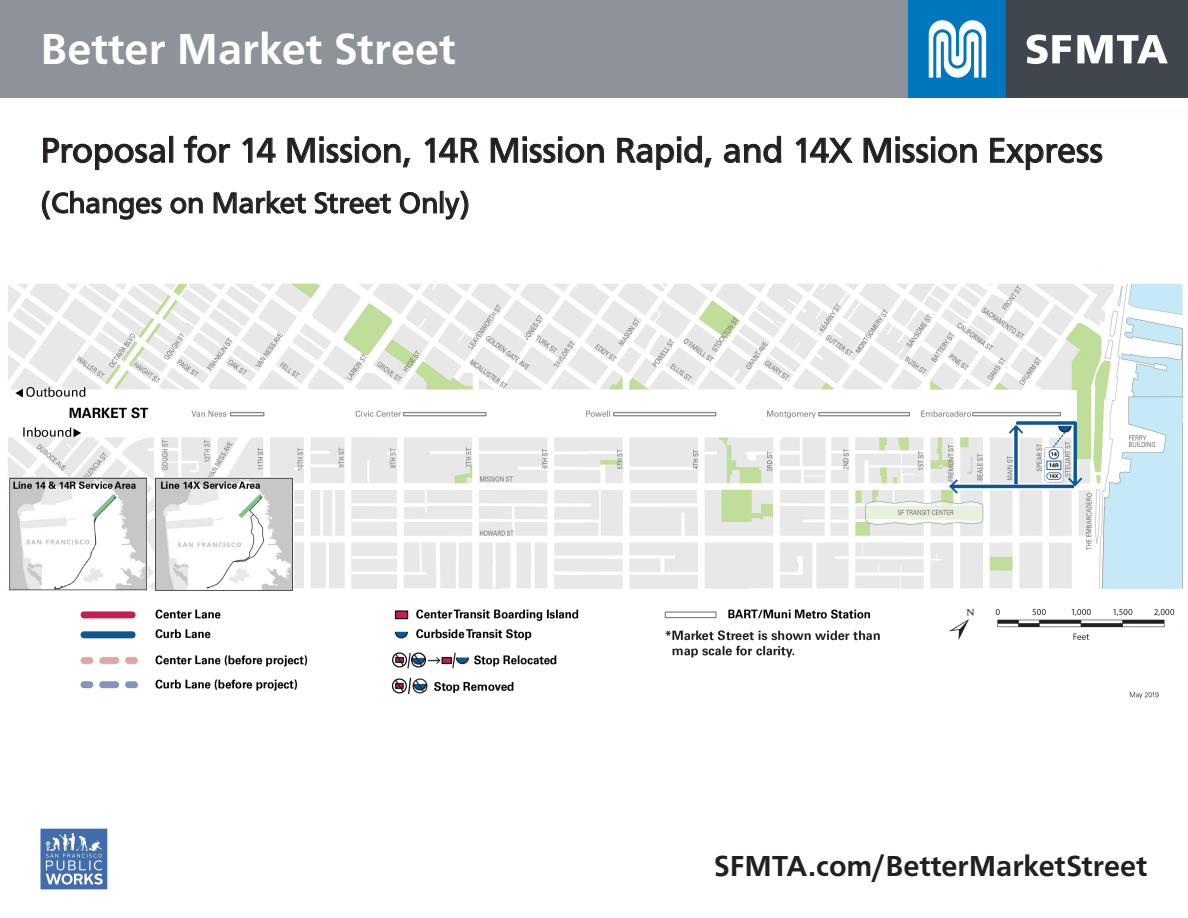
<style>
.page{position:relative;width:1188px;height:918px;background:#fff}
.page>*{position:absolute;margin:0;border:0;box-sizing:border-box;transform-origin:0 0}
.t1{font:700 45px "Graphein Pro";color:#fff}
.t2{font:36px "Graphein Pro";color:#231f20}
.t3{font:700 30px "Graphein Pro";color:#231f20}
.t4{font:30px "Graphein Pro";color:#231f20}
</style>
<div class="page">
<svg style="left:43px;top:138px;width:122px;height:32px"></svg>
<svg style="left:184px;top:136px;width:46px;height:28px"></svg>
<svg style="left:242px;top:138px;width:34px;height:25px"></svg>
<svg style="left:287px;top:137px;width:123px;height:31px"></svg>
<svg style="left:424px;top:138px;width:55px;height:25px"></svg>
<svg style="left:490px;top:137px;width:114px;height:27px"></svg>
<svg style="left:617px;top:136px;width:95px;height:34px"></svg>
<svg style="left:724px;top:136px;width:58px;height:27px"></svg>
<svg style="left:795px;top:138px;width:58px;height:25px"></svg>
<svg style="left:863px;top:137px;width:114px;height:27px"></svg>
<svg style="left:990px;top:138px;width:113px;height:32px"></svg>
<svg style="left:42px;top:191px;width:120px;height:29px"></svg>
<svg style="left:170px;top:197px;width:33px;height:17px"></svg>
<svg style="left:213px;top:191px;width:93px;height:23px"></svg>
<svg style="left:314px;top:192px;width:77px;height:22px"></svg>
<svg style="left:400px;top:192px;width:37px;height:22px"></svg>
<div style="left:440px;top:191px;width:3px;height:22px;border:1px solid #231f20"></div>
<svg style="left:445px;top:191px;width:24px;height:29px"></svg>
<img style="left:8px;top:283px;width:1175px;height:416px">
<div style="left:0;top:0;width:909px;height:98px;background:#8e9299"></div>
<div style="left:909px;top:0;width:279px;height:98px;background:#0076be"></div>
<svg style="left:929px;top:20px;width:57px;height:58px"></svg>
<div style="left:1006px;top:0;width:182px;height:98px;background:#3f464d"></div>
<svg style="left:1027px;top:34px;width:44px;height:30px"></svg>
<svg style="left:1077px;top:35px;width:91px;height:28px"></svg>
<svg style="left:41px;top:829px;width:66px;height:60px;background:#6788bb"></svg>
<p class="t1" style="left:40px;top:23px;width:417px">Better Market Street</p>
<p class="t2" style="left:40px;top:130px;width:1064px">Proposal for 14 Mission, 14R Mission Rapid, and 14X Mission Express</p>
<p class="t4" style="left:40px;top:186px;width:431px">(Changes on Market Street Only)</p>
<p class="t3" style="left:714px;top:849px;width:435px">SFMTA.com/BetterMarketStreet</p>
</div>
